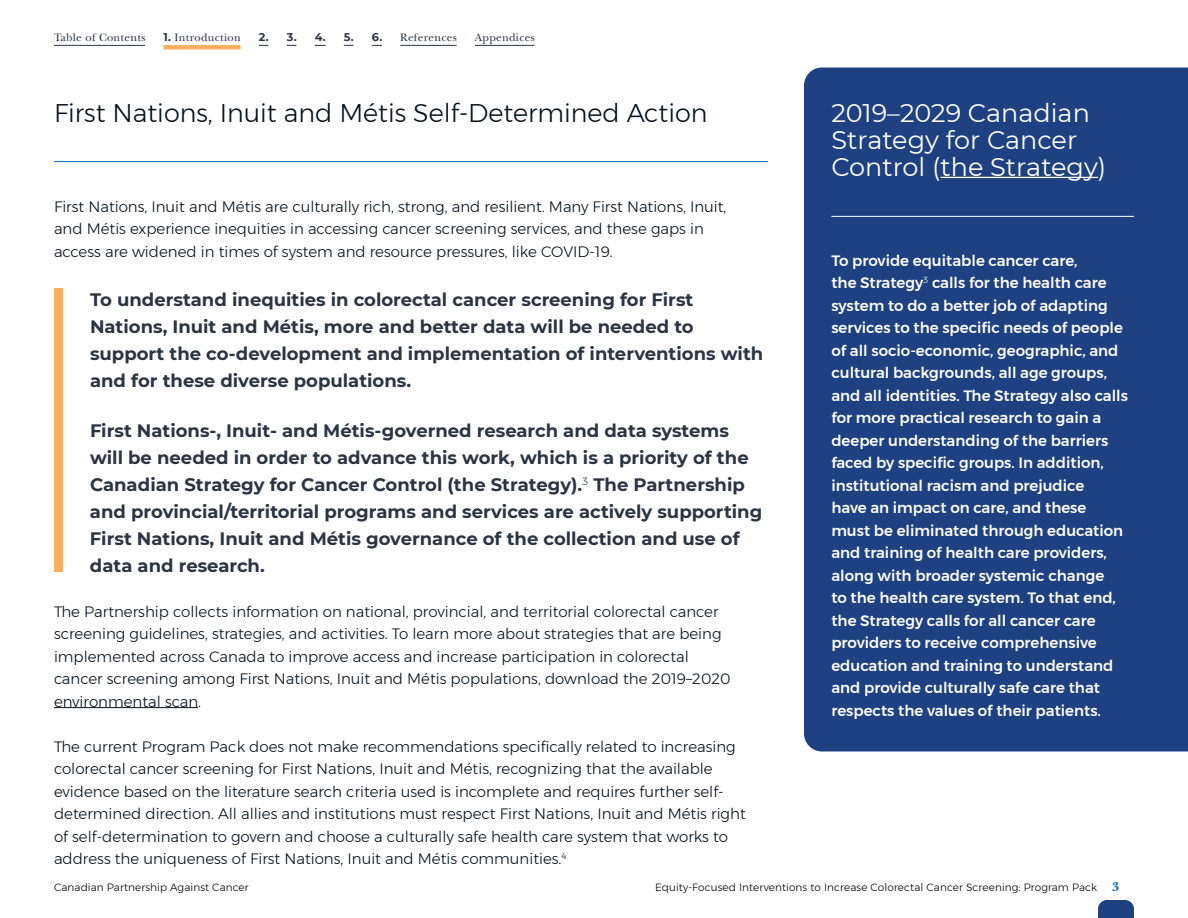
<style>
.page{position:relative;width:1188px;height:918px;background:#fff}
.page>*{position:absolute;margin:0;border:0;box-sizing:border-box;transform-origin:0 0}
.Heading_2_Reverse{font:25.5px/27px "Montserrat";color:#fff}
.t1{font:300 25.5px "Montserrat";color:#041019}
.Body_Copy_-_Into_Par{font:700 18px/27px "Montserrat";color:#2b3542}
.Body_Copy{font:300 15px/22.5px "Montserrat";color:#041019}
.Body_Copy_-_Reverse{font:500 15px/22.5px "Montserrat";color:#fff}
.t2{font:11.25px "New Baskerville ITC Pro";letter-spacing:.025em;color:#2b3542}
.t3{font:700 11.25px "Montserrat";color:#2b3542}
.t4{font:300 10.5px "Montserrat";letter-spacing:.01em;color:#000}
.s1{font-family:"Montserrat";font-weight:700}
.s2{font-family:"New Baskerville ITC Pro";font-weight:700;font-size:13.5px;color:#0067b1}
</style>
<div class="page">
<div style="left:163px;top:45px;width:78px;height:5px;background:#fbaf5f"></div>
<hr style="left:400px;top:45px;width:57px;height:1px;background:#2b3542">
<hr style="left:475px;top:45px;width:59px;height:1px;background:#2b3542">
<hr style="left:54px;top:45px;width:91px;height:1px;background:#2b3542">
<div style="left:804px;top:68px;width:384px;height:684px;background:#1f4181"></div>
<hr style="left:941px;top:177px;width:157px;height:1px;background:#fff">
<hr style="left:831px;top:216px;width:303px;height:1px;background:#fff">
<hr style="left:54px;top:161px;width:714px;height:1px;background:#0067b1">
<hr style="left:54px;top:707px;width:144px;height:1px;background:#041019">
<div style="left:54px;top:288px;width:9px;height:284px;background:#fbaf5f"></div>
<svg style="left:1098px;top:900px;width:36px;height:18px"></svg>
<p class="t2" style="left:54px;top:30px;width:93px">Table of Contents</p>
<p class="t2" style="left:163px;top:30px;width:79px"><span class="s1">1.</span> Introduction</p>
<p class="t3" style="left:259px;top:28px;width:39px">2. 3.</p>
<p class="t3" style="left:315px;top:28px;width:41px">4. 5.</p>
<p class="t2" style="left:372px;top:30px;width:87px"><span class="s1">6.</span> References</p>
<p class="t2" style="left:475px;top:30px;width:61px">Appendices</p>
<h2 class="t1" style="left:54px;top:93px;width:655px">First Nations, Inuit and Métis Self-Determined Action</h2>
<h2 class="Heading_2_Reverse" style="left:831px;top:98px;width:276px">2019–2029 Canadian<br>Strategy for Cancer<br>Control (the Strategy)</h2>
<p class="Body_Copy" style="left:54px;top:195px;width:674px">First Nations, Inuit and Métis are culturally rich, strong, and resilient. Many First Nations, Inuit, and Métis experience inequities in accessing cancer screening services, and these gaps in access are widened in times of system and resource pressures, like COVID-19.</p>
<p class="Body_Copy_-_Into_Par" style="left:90px;top:285px;width:675px">To understand inequities in colorectal cancer screening for First Nations, Inuit and Métis, more and better data will be needed to support the co-development and implementation of interventions with and for these diverse populations.</p>
<p class="Body_Copy_-_Into_Par" style="left:90px;top:416px;width:674px">First Nations-, Inuit- and Métis-governed research and data systems will be needed in order to advance this work, which is a priority of the Canadian Strategy for Cancer Control (the Strategy).<sup>3</sup> The Partnership and provincial/territorial programs and services are actively supporting First Nations, Inuit and Métis governance of the collection and use of data and research.</p>
<p class="Body_Copy" style="left:54px;top:600px;width:678px">The Partnership collects information on national, provincial, and territorial colorectal cancer screening guidelines, strategies, and activities. To learn more about strategies that are being implemented across Canada to improve access and increase participation in colorectal cancer screening among First Nations, Inuit and Métis populations, download the 2019–2020 environmental scan.</p>
<p class="Body_Copy" style="left:54px;top:735px;width:693px">The current Program Pack does not make recommendations specifically related to increasing colorectal cancer screening for First Nations, Inuit and Métis, recognizing that the available evidence based on the literature search criteria used is incomplete and requires further self&shy;determined direction. All allies and institutions must respect First Nations, Inuit and Métis right of self-determination to govern and choose a culturally safe health care system that works to address the uniqueness of First Nations, Inuit and Métis communities.<sup>4</sup></p>
<p class="t4" style="left:54px;top:879px;width:196px">Canadian Partnership Against Cancer</p>
<p class="t4" style="left:655px;top:879px;width:466px">Equity-Focused Interventions to Increase Colorectal Cancer Screening: Program Pack <span class="s2">3</span></p>
<p class="Body_Copy_-_Reverse" style="left:831px;top:249px;width:298px">To provide equitable cancer care,<br>the Strategy<sup>3</sup> calls for the health care system to do a better job of adapting services to the specific needs of people of all socio-economic, geographic, and cultural backgrounds, all age groups, and all identities. The Strategy also calls for more practical research to gain a deeper understanding of the barriers faced by specific groups. In addition, institutional racism and prejudice<br>have an impact on care, and these must be eliminated through education and training of health care providers, along with broader systemic change<br>to the health care system. To that end, the Strategy calls for all cancer care providers to receive comprehensive education and training to understand and provide culturally safe care that respects the values of their patients.</p>
</div>
